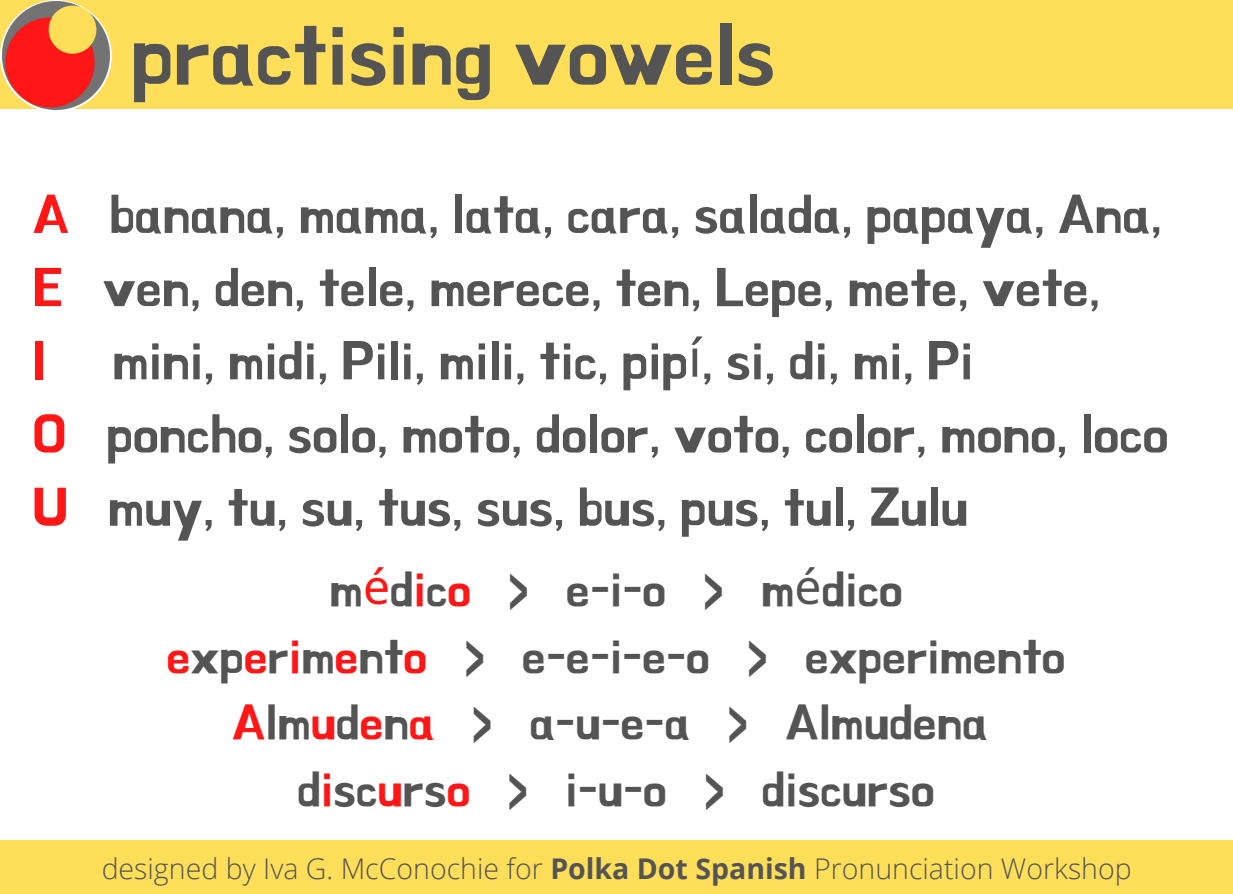
<style>
.page{position:relative;width:1233px;height:894px;background:#fff}
.page>*{position:absolute;margin:0;border:0;box-sizing:border-box;transform-origin:0 0}
.t1{font:84px "BMHANNA";color:#545454}
.t2{font:52.5px "BMHANNA";color:#545454}
.t3{font:52.5px "BMHANNA";color:#ff1616}
.t4{font:48px "BMHANNA";color:#545454}
.t5{font:300 28.5px "Open Sans";color:#545454}
.s1{color:#ff1616}
.s2{font-family:"Noto Sans"}
.s3{font-family:"Noto Sans";color:#ff1616}
.s4{font-weight:700}
</style>
<div class="page">
<div style="left:0;top:840px;width:1233px;height:53px;background:#ffde59"></div>
<div style="left:0;top:0;width:1233px;height:109px;background:#ffde59"></div>
<img style="left:0;top:0;width:112px;height:112px;border-radius:50%">
<p class="t1" style="left:131px;top:13px;width:646px">practising vowels</p>
<p class="t2" style="left:33px;top:188px;width:1131px"><span class="s1">A</span> banana, mama, lata, cara, salada, papaya, Ana,</p>
<p class="t2" style="left:33px;top:261px;width:1069px"><span class="s1">E</span> ven, den, tele, merece, ten, Lepe, mete, vete,</p>
<p class="t3" style="left:33px;top:334px;width:14px">I</p>
<p class="t2" style="left:112px;top:334px;width:863px">mini, midi, Pili, mili, tic, pip<span class="s2">í</span>, si, di, mi, Pi</p>
<p class="t2" style="left:33px;top:408px;width:1137px"><span class="s1">O</span> poncho, solo, moto, dolor, voto, color, mono, loco</p>
<p class="t2" style="left:33px;top:481px;width:937px"><span class="s1">U</span> muy, tu, su, tus, sus, bus, pus, tul, Zulu</p>
<p class="t4" style="left:330px;top:566px;width:575px">m<span class="s3">é</span>d<span class="s1">i</span>c<span class="s1">o</span> &gt; e-i-o &gt; m<span class="s2">é</span>dico</p>
<p class="t4" style="left:167px;top:632px;width:900px"><span class="s1">e</span>xp<span class="s1">e</span>r<span class="s1">i</span>m<span class="s1">e</span>nt<span class="s1">o</span> &gt; e-e-i-e-o &gt; experimento</p>
<p class="t4" style="left:232px;top:698px;width:757px"><span class="s1">A</span>lm<span class="s1">u</span>d<span class="s1">e</span>n<span class="s1">a</span> &gt; a-u-e-a &gt; Almudena</p>
<p class="t4" style="left:298px;top:765px;width:639px">d<span class="s1">i</span>sc<span class="s1">u</span>rs<span class="s1">o</span> &gt; i-u-o &gt; discurso</p>
<p class="t5" style="left:102px;top:848px;width:1032px">designed by Iva G. McConochie for <span class="s4">Polka Dot Spanish</span> Pronunciation Workshop</p>
</div>
